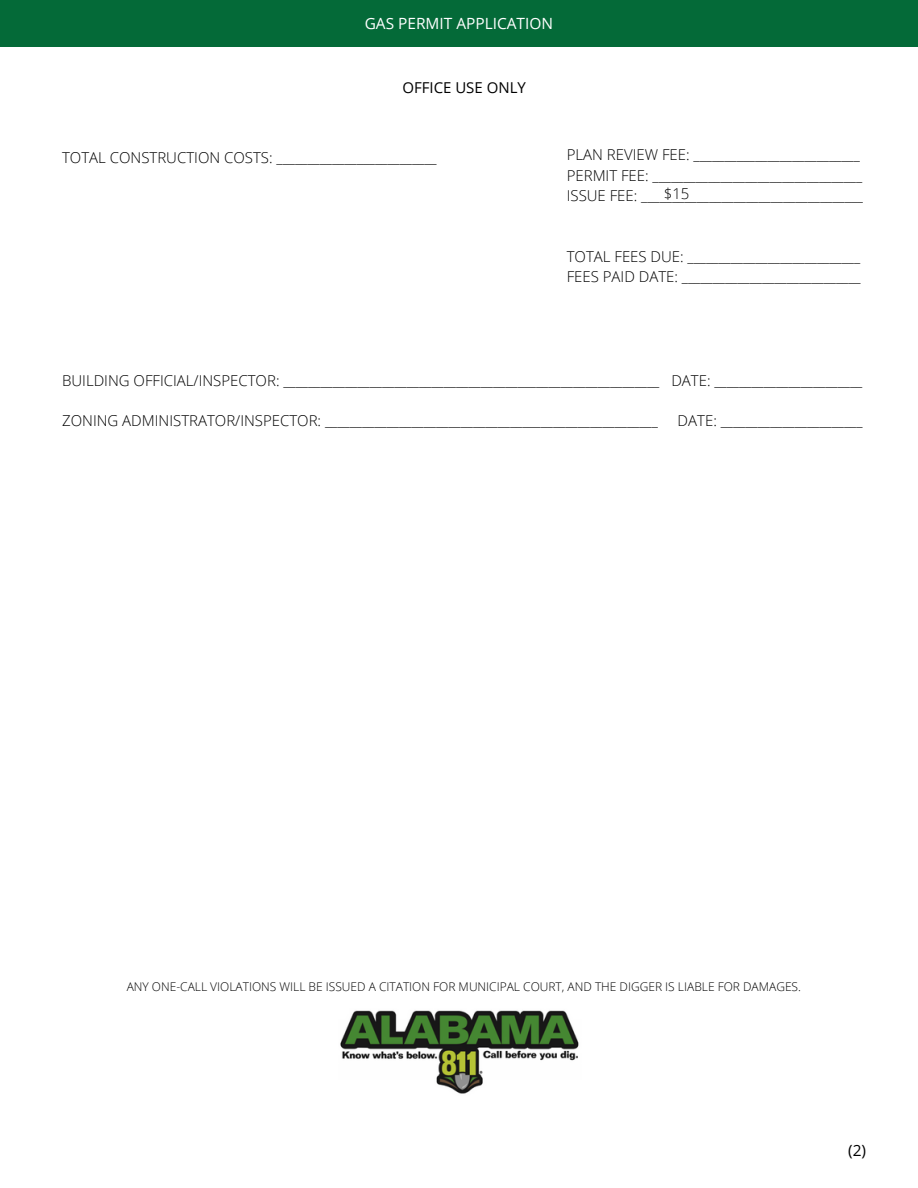
<style>
.page{position:relative;width:918px;height:1188px;background:#fff}
.page>*{position:absolute;margin:0;border:0;box-sizing:border-box;transform-origin:0 0}
.t1{font:15.45px "Open Sans";color:#fff}
.t2{font:15.45px "Open Sans";color:#000}
.t3{font:300 15px "Open Sans";color:#000}
.t4{font:15px "Open Sans";color:#000}
.t5{font:300 12px "Open Sans";color:#000}
</style>
<div class="page">
<div style="left:0;top:0;width:918px;height:46px;background:#046a38"></div>
<img style="left:340px;top:1010px;width:239px;height:84px">
<p class="t1" style="left:365px;top:12px;width:190px">GAS PERMIT APPLICATION</p>
<p class="t4" style="left:402px;top:77px;width:125px">OFFICE USE ONLY</p>
<p class="t3" style="left:62px;top:147px;width:376px">TOTAL CONSTRUCTION COSTS: __________________________</p>
<p class="t3" style="left:567px;top:144px;width:295px">PLAN REVIEW FEE: ___________________________</p>
<p class="t3" style="left:567px;top:165px;width:297px">PERMIT FEE: __________________________________</p>
<p class="t3" style="left:567px;top:185px;width:298px">ISSUE FEE: ____________________________________</p>
<p class="t3" style="left:664px;top:183px;width:27px">$15</p>
<p class="t3" style="left:567px;top:246px;width:295px">TOTAL FEES DUE: ____________________________</p>
<p class="t3" style="left:567px;top:266px;width:295px">FEES PAID DATE: _____________________________</p>
<p class="t3" style="left:62px;top:370px;width:802px">BUILDING OFFICIAL/INSPECTOR: _____________________________________________________________ DATE: ________________________</p>
<p class="t3" style="left:62px;top:410px;width:597px">ZONING ADMINISTRATOR/INSPECTOR: ______________________________________________________</p>
<p class="t3" style="left:678px;top:410px;width:186px">DATE: _______________________</p>
<p class="t5" style="left:127px;top:978px;width:676px">ANY ONE-CALL VIOLATIONS WILL BE ISSUED A CITATION FOR MUNICIPAL COURT, AND THE DIGGER IS LIABLE FOR DAMAGES.</p>
<p class="t2" style="left:848px;top:1139px;width:19px">(2)</p>
</div>
